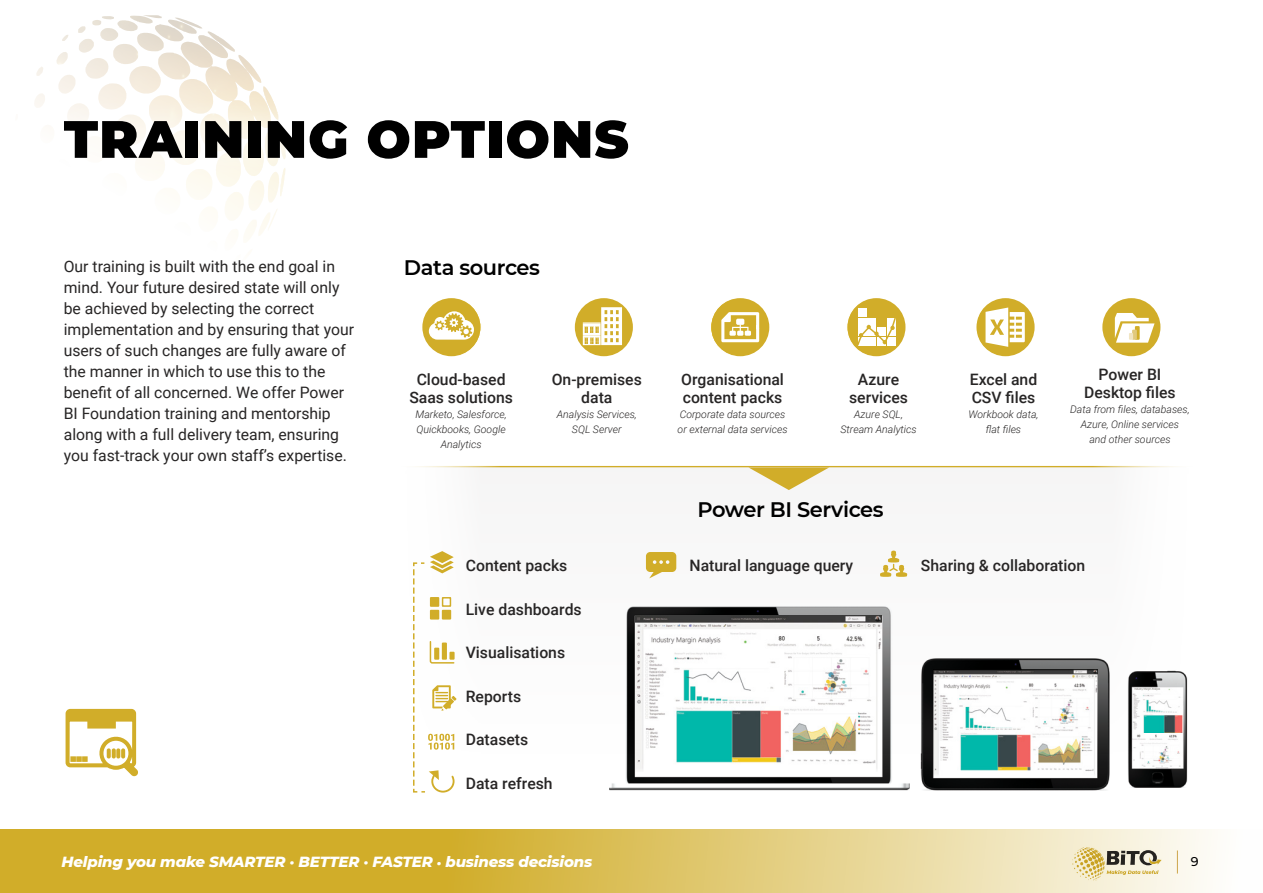
<style>
.page{position:relative;width:1263px;height:893px;background:#fff}
.page>*{position:absolute;margin:0;border:0;box-sizing:border-box;transform-origin:0 0}
.t1{font:900 52.5px "Montserrat";letter-spacing:.02em;color:#000}
.t2{font:600 21px "Montserrat";letter-spacing:-.02em;color:#000}
.t3{font:15.75px/21px "Roboto";color:#272525}
.t4{font:500 15.75px/18px "Roboto";color:#272525;text-align:center}
.t5{font:italic 800 15px "Montserrat";letter-spacing:-.01em;color:#fff}
.t6{font:500 12.75px "Montserrat";color:#000}
.t7{font:italic 300 10.5px/15px "Roboto";color:#272525;text-align:center}
.s1{font-size:12px}
</style>
<div class="page">
<svg style="left:0;top:829px;width:1212px;height:64px;background:#ddc364"></svg>
<img style="left:66px;top:15px;width:169px;height:37px">
<svg style="left:1177px;top:850px;width:1px;height:23px"></svg>
<div style="left:1070px;top:846px;width:93px;height:36px;background:#fff;opacity:.75"></div>
<svg style="left:1072px;top:847px;width:89px;height:34px;background:#d4caa6"></svg>
<div style="left:575px;top:298px;width:58px;height:58px;background:#d1ad29;border-radius:50%"></div>
<svg style="left:583px;top:307px;width:39px;height:38px"></svg>
<div style="left:395px;top:467px;width:804px;height:334px;background:#faf9f9"></div>
<div style="left:422px;top:297px;width:60px;height:60px;border:2px solid #fff;border-radius:50%"></div>
<div style="left:710px;top:297px;width:59px;height:60px;border:2px solid #fff;border-radius:50%"></div>
<div style="left:846px;top:297px;width:60px;height:60px;border:2px solid #fff;border-radius:50%"></div>
<div style="left:975px;top:297px;width:60px;height:60px;border:2px solid #fff;border-radius:50%"></div>
<div style="left:1102px;top:298px;width:58px;height:58px;background:#d1ad29;border-radius:50%"></div>
<svg style="left:1115px;top:313px;width:39px;height:30px"></svg>
<div style="left:976px;top:298px;width:58px;height:58px;background:#d1ad29;border-radius:50%"></div>
<div style="left:847px;top:298px;width:58px;height:58px;background:#d1ad29;border-radius:50%"></div>
<div style="left:858px;top:308px;width:8px;height:9px;background:#fff"></div>
<svg style="left:858px;top:316px;width:38px;height:30px"></svg>
<div style="left:711px;top:298px;width:58px;height:58px;background:#d1ad29;border-radius:50%"></div>
<svg style="left:721px;top:312px;width:38px;height:30px"></svg>
<div style="left:422px;top:298px;width:58px;height:58px;background:#d1ad29;border-radius:50%"></div>
<svg style="left:429px;top:311px;width:45px;height:29px"></svg>
<hr style="left:394px;top:466px;width:805px;height:1px;background:#d1ad29">
<svg style="left:748px;top:467px;width:81px;height:23px"></svg>
<svg style="left:65px;top:708px;width:73px;height:69px"></svg>
<div style="left:107px;top:748px;width:4px;height:10px;border:2px solid #d1ad29"></div>
<svg style="left:985px;top:308px;width:40px;height:39px"></svg>
<svg style="left:413px;top:551px;width:43px;height:242px"></svg>
<svg style="left:880px;top:550px;width:27px;height:27px"></svg>
<svg style="left:646px;top:552px;width:30px;height:26px"></svg>
<img style="left:610px;top:606px;width:299px;height:185px">
<img style="left:635px;top:616px;width:247px;height:156px">
<img style="left:920px;top:658px;width:190px;height:133px">
<img style="left:1128px;top:670px;width:60px;height:118px">
<h1 class="t1" style="left:64px;top:100px;width:566px">TRAINING OPTIONS</h1>
<p class="t3" style="left:64px;top:255px;width:292px">Our training is built with the end goal in mind. Your future desired state will only be achieved by selecting the correct implementation and by ensuring that your users of such changes are fully aware of the manner in which to use this to the benefit of all concerned. We offer Power BI Foundation training and mentorship along with a full delivery team, ensuring you fast-track your own staff’s expertise.</p>
<h2 class="t2" style="left:404px;top:253px;width:138px">Data sources</h2>
<p class="t4" style="left:409px;top:370px;width:105px">Cloud-based<br>Saas solutions</p>
<p class="t7" style="left:415px;top:406px;width:93px">Marketo, Salesforce,<br>Quickbooks, Google<br>Analytics</p>
<p class="t4" style="left:552px;top:370px;width:92px">On-premises data</p>
<p class="t7" style="left:557px;top:406px;width:82px">Analysis Services,<br>SQL Server</p>
<p class="t4" style="left:681px;top:370px;width:104px;text-align:left">Organisational content packs</p>
<p class="t7" style="left:678px;top:406px;width:111px;text-align:left">Corporate data sources or external data services</p>
<p class="t4" style="left:849px;top:370px;width:60px">Azure services</p>
<p class="t7" style="left:840px;top:406px;width:78px">Azure SQL,<br>Stream Analytics</p>
<h2 class="t2" style="left:697px;top:495px;width:188px">Power BI Services</h2>
<p class="t4" style="left:970px;top:370px;width:69px;text-align:left">Excel and<br>CSV files</p>
<p class="t7" style="left:968px;top:406px;width:72px">Workbook data, flat files</p>
<p class="t4" style="left:1084px;top:365px;width:93px">Power BI<br>Desktop files</p>
<p class="t7" style="left:1070px;top:401px;width:121px">Data from files, databases,<br>Azure, Online services<br>and other sources</p>
<p class="t4" style="left:466px;top:556px;width:103px">Content packs</p>
<p class="t4" style="left:689px;top:556px;width:165px">Natural language query</p>
<p class="t4" style="left:921px;top:556px;width:166px">Sharing &amp; collaboration</p>
<p class="t4" style="left:466px;top:599px;width:117px">Live dashboards</p>
<p class="t4" style="left:466px;top:643px;width:101px">Visualisations</p>
<p class="t4" style="left:466px;top:686px;width:57px">Reports</p>
<p class="t4" style="left:466px;top:730px;width:64px">Datasets</p>
<p class="t4" style="left:466px;top:773px;width:88px">Data refresh</p>
<p class="t5" style="left:62px;top:850px;width:532px">Helping you make SMARTER <span class="s1">•</span> BETTER <span class="s1">•</span> FASTER <span class="s1">•</span> business decisions</p>
<p class="t6" style="left:1191px;top:852px;width:9px">9</p>
</div>
